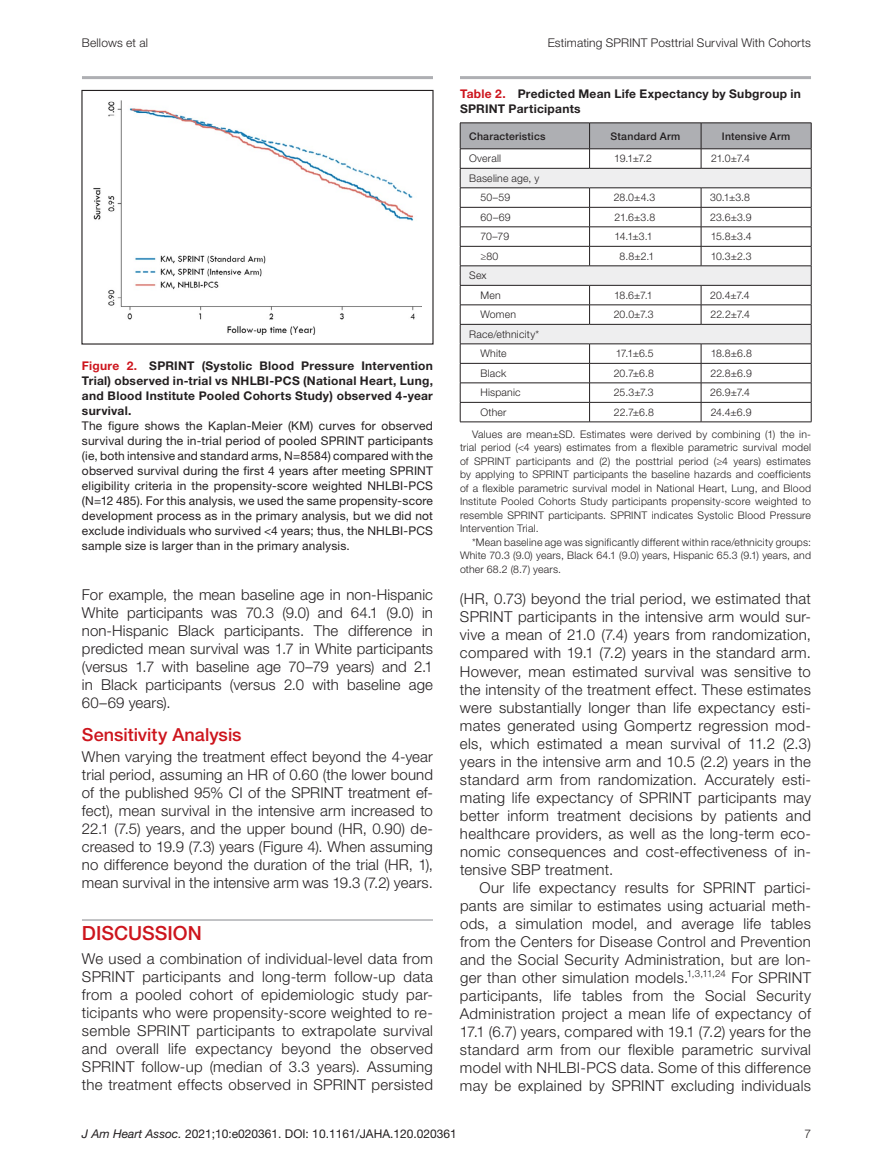
<style>
.page{position:relative;width:893px;height:1174px;background:#fff}
.page>*{position:absolute;margin:0;border:0;box-sizing:border-box;transform-origin:0 0}
.t1{font:500 19.5px "Helvetica Neue LT Std";color:#cd151d}
.t2{font:500 18px "Helvetica Neue LT Std";color:#cd151d}
.t3{font:300 15px/18px "Helvetica Neue LT Std";letter-spacing:.015em;color:#231f20;text-align:justify}
.t4{font:12px/15px "Helvetica Neue LT Std";letter-spacing:.01em;color:#231f20;text-align:justify}
.t5{font:700 12px/15px "Helvetica Neue LT Std";letter-spacing:.025em;color:#231f20;text-align:justify}
.t6{font:300 12px "Helvetica Neue LT Std";letter-spacing:.015em;color:#231f20}
.t7{font:300 10.5px/13.5px "Helvetica Neue LT Std";letter-spacing:.02em;color:#231f20}
.t8{font:500 10.5px "Helvetica Neue LT Std";letter-spacing:.02em;color:#231f20}
.s1{color:#cd151d}
.s2{font-style:italic}
</style>
<div class="page">
<hr style="left:82px;top:919px;width:351px;height:1px;background:#aeafb3">
<img style="left:94px;top:100px;width:327px;height:234px">
<svg style="left:460px;top:123px;width:352px;height:299px"></svg>
<hr style="left:701px;top:421px;width:110px;height:1px;background:#231f20">
<hr style="left:82px;top:76px;width:351px;height:3px;background:#aeafb3">
<hr style="left:460px;top:76px;width:351px;height:3px;background:#aeafb3">
<p class="t6" style="left:82px;top:35px;width:68px">Bellows et al</p>
<p class="t6" style="left:548px;top:35px;width:265px">Estimating SPRINT Posttrial Survival With Cohorts</p>
<p class="t5" style="left:460px;top:86px;width:342px"><span class="s1">Table 2.</span> Predicted Mean Life Expectancy by Subgroup in<br>SPRINT Participants</p>
<p class="t8" style="left:469px;top:130px;width:78px">Characteristics</p>
<p class="t8" style="left:610px;top:130px;width:71px">Standard Arm</p>
<p class="t8" style="left:722px;top:130px;width:70px">Intensive Arm</p>
<p class="t7" style="left:469px;top:152px;width:33px">Overall</p>
<p class="t7" style="left:614px;top:152px;width:39px">19.1±7.2</p>
<p class="t7" style="left:711px;top:152px;width:40px">21.0±7.4</p>
<p class="t7" style="left:480px;top:168px;width:60px;line-height:19.5px;text-indent:-11px">Baseline age, y<br>50–59</p>
<p class="t7" style="left:614px;top:191px;width:43px">28.0±4.3</p>
<p class="t7" style="left:710px;top:191px;width:42px">30.1±3.8</p>
<p class="t7" style="left:480px;top:210px;width:32px">60–69</p>
<p class="t7" style="left:615px;top:210px;width:42px">21.6±3.8</p>
<p class="t7" style="left:710px;top:210px;width:43px">23.6±3.9</p>
<p class="t7" style="left:480px;top:230px;width:30px">70–79</p>
<p class="t7" style="left:614px;top:230px;width:40px">14.1±3.1</p>
<p class="t7" style="left:711px;top:230px;width:42px">15.8±3.4</p>
<p class="t7" style="left:480px;top:249px;width:19px">≥80</p>
<p class="t7" style="left:619px;top:249px;width:36px">8.8±2.1</p>
<p class="t7" style="left:711px;top:249px;width:43px">10.3±2.3</p>
<p class="t7" style="left:480px;top:266px;width:22px;line-height:19.5px;text-indent:-11px">Sex<br>Men</p>
<p class="t7" style="left:614px;top:288px;width:40px">18.6±7.1</p>
<p class="t7" style="left:710px;top:288px;width:41px">20.4±7.4</p>
<p class="t5" style="left:82px;top:358px;width:353px"><span class="s1">Figure 2.</span> SPRINT (Systolic Blood Pressure Intervention Trial) observed in-trial vs NHLBI-PCS (National Heart, Lung, and Blood Institute Pooled Cohorts Study) observed 4-year survival.</p>
<p class="t4" style="left:82px;top:418px;width:352px">The figure shows the Kaplan-Meier (KM) curves for observed survival during the in-trial period of pooled SPRINT participants (ie, both intensive and standard arms, N=8584) compared with the observed survival during the first 4 years after meeting SPRINT eligibility criteria in the propensity-score weighted NHLBI-PCS (N=12 485). For this analysis, we used the same propensity-score development process as in the primary analysis, but we did not exclude individuals who survived &lt;4 years; thus, the NHLBI-PCS sample size is larger than in the primary analysis.</p>
<p class="t3" style="left:82px;top:585px;width:352px">For example, the mean baseline age in non-Hispanic White participants was 70.3 (9.0) and 64.1 (9.0) in non-Hispanic Black participants. The difference in predicted mean survival was 1.7 in White participants (versus 1.7 with baseline age 70–79 years) and 2.1 in Black participants (versus 2.0 with baseline age 60–69 years).</p>
<p class="t2" style="left:82px;top:724px;width:161px">Sensitivity Analysis</p>
<p class="t3" style="left:82px;top:747px;width:352px">When varying the treatment effect beyond the 4-year trial period, assuming an HR of 0.60 (the lower bound of the published 95% CI of the SPRINT treatment ef&shy;fect), mean survival in the intensive arm increased to 22.1 (7.5) years, and the upper bound (HR, 0.90) de&shy;creased to 19.9 (7.3) years (Figure 4). When assuming no difference beyond the duration of the trial (HR, 1), mean survival in the intensive arm was 19.3 (7.2) years.</p>
<h1 class="t1" style="left:82px;top:921px;width:121px">DISCUSSION</h1>
<p class="t3" style="left:82px;top:949px;width:353px">We used a combination of individual-level data from SPRINT participants and long-term follow-up data from a pooled cohort of epidemiologic study par&shy;ticipants who were propensity-score weighted to re&shy;semble SPRINT participants to extrapolate survival and overall life expectancy beyond the observed SPRINT follow-up (median of 3.3 years). Assuming the treatment effects observed in SPRINT persisted</p>
<p class="t7" style="left:480px;top:308px;width:37px">Women</p>
<p class="t7" style="left:614px;top:308px;width:41px">20.0±7.3</p>
<p class="t7" style="left:710px;top:308px;width:41px">22.2±7.4</p>
<p class="t7" style="left:480px;top:324px;width:60px;line-height:19.5px;text-indent:-11px">Race/ethnicity*<br>White</p>
<p class="t7" style="left:616px;top:347px;width:40px">17.1±6.5</p>
<p class="t7" style="left:711px;top:347px;width:43px">18.8±6.8</p>
<p class="t7" style="left:480px;top:366px;width:27px">Black</p>
<p class="t7" style="left:614px;top:366px;width:42px">20.7±6.8</p>
<p class="t7" style="left:710px;top:366px;width:43px">22.8±6.9</p>
<p class="t7" style="left:480px;top:386px;width:42px">Hispanic</p>
<p class="t7" style="left:614px;top:386px;width:41px">25.3±7.3</p>
<p class="t7" style="left:710px;top:386px;width:41px">26.9±7.4</p>
<p class="t7" style="left:480px;top:405px;width:28px">Other</p>
<p class="t7" style="left:614px;top:405px;width:42px">22.7±6.8</p>
<p class="t7" style="left:472px;top:401px;width:341px;line-height:21.9px;text-indent:239px">24.4±6.9<br>Values are mean±SD. Estimates were derived by combining (1) the in-</p>
<p class="t7" style="left:460px;top:440px;width:353px;text-align:justify">trial period (&lt;4 years) estimates from a flexible parametric survival model of SPRINT participants and (2) the posttrial period (≥4 years) estimates by applying to SPRINT participants the baseline hazards and coefficients of a flexible parametric survival model in National Heart, Lung, and Blood Institute Pooled Cohorts Study participants propensity-score weighted to resemble SPRINT participants. SPRINT indicates Systolic Blood Pressure Intervention Trial.</p>
<p class="t7" style="left:460px;top:535px;width:353px;text-align:justify;text-indent:12px">*Mean baseline age was significantly different within race/ethnicity groups:<br>White 70.3 (9.0) years, Black 64.1 (9.0) years, Hispanic 65.3 (9.1) years, and other 68.2 (8.7) years.</p>
<p class="t3" style="left:460px;top:590px;width:353px">(HR, 0.73) beyond the trial period, we estimated that SPRINT participants in the intensive arm would sur&shy;vive a mean of 21.0 (7.4) years from randomization, compared with 19.1 (7.2) years in the standard arm.<br>However, mean estimated survival was sensitive to the intensity of the treatment effect. These estimates were substantially longer than life expectancy esti&shy;mates generated using Gompertz regression mod&shy;els, which estimated a mean survival of 11.2 (2.3) years in the intensive arm and 10.5 (2.2) years in the standard arm from randomization. Accurately esti&shy;mating life expectancy of SPRINT participants may better inform treatment decisions by patients and healthcare providers, as well as the long-term eco&shy;nomic consequences and cost-effectiveness of in&shy;tensive SBP treatment.</p>
<p class="t3" style="left:460px;top:878px;width:353px;text-indent:20px">Our life expectancy results for SPRINT partici&shy;pants are similar to estimates using actuarial meth&shy;ods, a simulation model, and average life tables from the Centers for Disease Control and Prevention and the Social Security Administration, but are lon&shy;ger than other simulation models.<sup>1,3,11,24</sup> For SPRINT participants, life tables from the Social Security Administration project a mean life of expectancy of 17.1 (6.7) years, compared with 19.1 (7.2) years for the standard arm from our flexible parametric survival model with NHLBI-PCS data. Some of this difference may be explained by SPRINT excluding individuals</p>
<p class="t4" style="left:82px;top:1126px;width:376px"><span class="s2">J Am Heart Assoc.</span> 2021;10:e020361. DOI: 10.1161/JAHA.120.020361</p>
<p class="t6" style="left:804px;top:1126px;width:8px">7</p>
</div>
